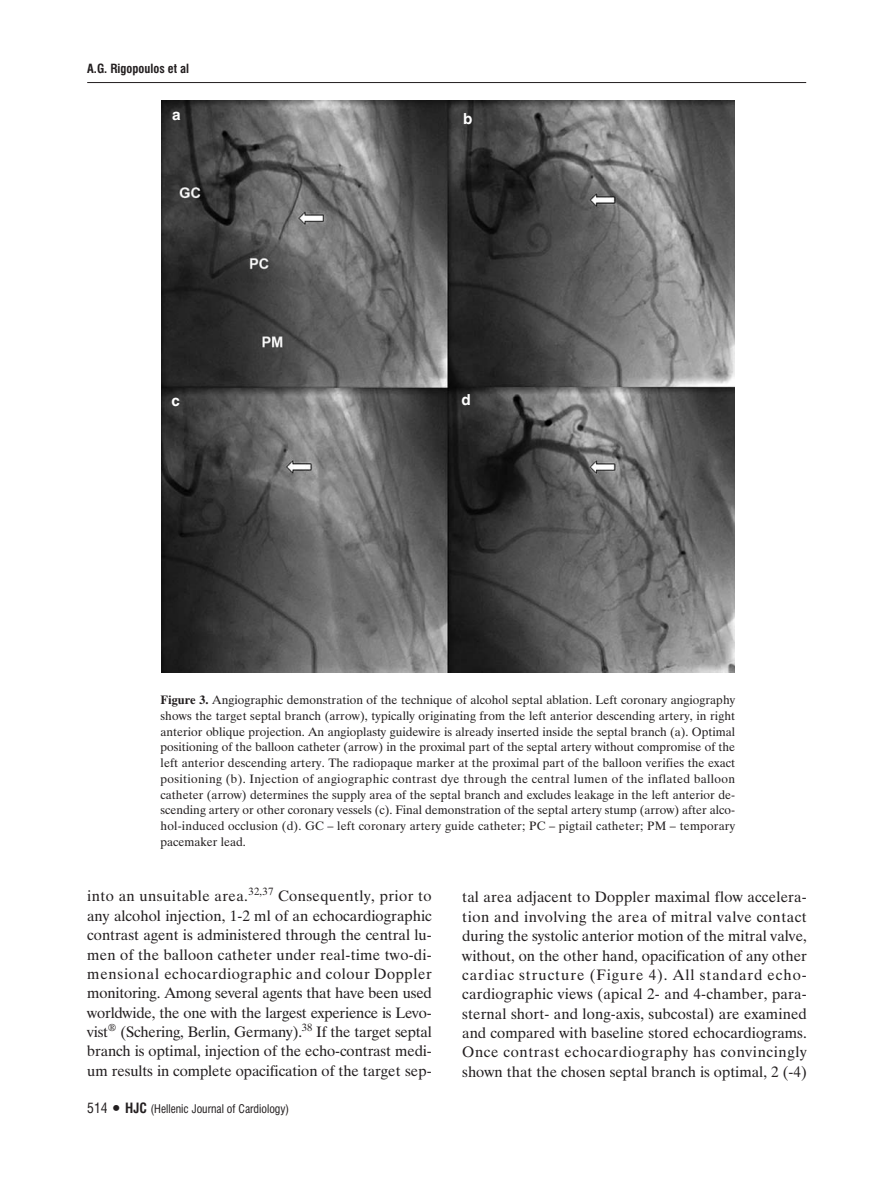
<style>
.page{position:relative;width:893px;height:1190px;background:#fff}
.page>*{position:absolute;margin:0;border:0;box-sizing:border-box;transform-origin:0 0}
.t1{font:15.75px/19.4px "UB Times";color:#231f20;text-align:justify}
.t2{font:15px "UB Helvetica Bold";color:#fff}
.t3{font:12.75px/15.8px "UB Times";letter-spacing:.015em;color:#231f20;text-align:justify}
.t4{font:12.75px "UB Helvetica Cond Bold";color:#231f20}
.t5{font:12px "UB Helvetica Cond";color:#231f20}
.s1{font-family:"UB Times Bold"}
.s2{font-size:14.25px}
.s3{font-family:"UB Helvetica Cond Bold";font-size:14.25px}
</style>
<div class="page">
<hr style="left:87px;top:82px;width:719px;height:1px;background:#231f20">
<img style="left:162px;top:101px;width:572px;height:571px">
<p class="t4" style="left:87px;top:64px;width:103px">A.G. Rigopoulos et al</p>
<p class="t2" style="left:172px;top:109px;width:10px">a</p>
<p class="t2" style="left:463px;top:113px;width:11px">b</p>
<p class="t2" style="left:171px;top:395px;width:10px">c</p>
<p class="t2" style="left:461px;top:394px;width:11px">d</p>
<p class="t3" style="left:160px;top:693px;width:576px"><span class="s1">Figure 3.</span> Angiographic demonstration of the technique of alcohol septal ablation. Left coronary angiography shows the target septal branch (arrow), typically originating from the left anterior descending artery, in right anterior oblique projection. An angioplasty guidewire is already inserted inside the septal branch (a). Optimal positioning of the balloon catheter (arrow) in the proximal part of the septal artery without compromise of the left anterior descending artery. The radiopaque marker at the proximal part of the balloon verifies the exact positioning (b). Injection of angiographic contrast dye through the central lumen of the inflated balloon catheter (arrow) determines the supply area of the septal branch and excludes leakage in the left anterior de&shy;scending artery or other coronary vessels (c). Final demonstration of the septal artery stump (arrow) after alco&shy;hol-induced occlusion (d). GC – left coronary artery guide catheter; PC – pigtail catheter; PM – temporary pacemaker lead.</p>
<p class="t1" style="left:87px;top:888px;width:346px">into an unsuitable area.<sup>32,37</sup> Consequently, prior to any alcohol injection, 1-2 ml of an echocardiographic contrast agent is administered through the central lu&shy;men of the balloon catheter under real-time two-di&shy;mensional echocardiographic and colour Doppler monitoring. Among several agents that have been used worldwide, the one with the largest experience is Levo&shy;vist<sup>®</sup> (Schering, Berlin, Germany).<sup>38</sup> If the target septal branch is optimal, injection of the echo-contrast medi&shy;um results in complete opacification of the target sep-</p>
<p class="t5" style="left:87px;top:1104px;width:204px"><span class="s2">514</span> <span class="s3">ñ HJC</span> (Hellenic Journal of Cardiology)</p>
<p class="t1" style="left:462px;top:889px;width:346px">tal area adjacent to Doppler maximal flow accelera&shy;tion and involving the area of mitral valve contact during the systolic anterior motion of the mitral valve, without, on the other hand, opacification of any other cardiac structure (Figure 4). All standard echo&shy;cardiographic views (apical 2- and 4-chamber, para&shy;sternal short- and long-axis, subcostal) are examined and compared with baseline stored echocardiograms.<br>Once contrast echocardiography has convincingly shown that the chosen septal branch is optimal, 2 (-4)</p>
</div>
